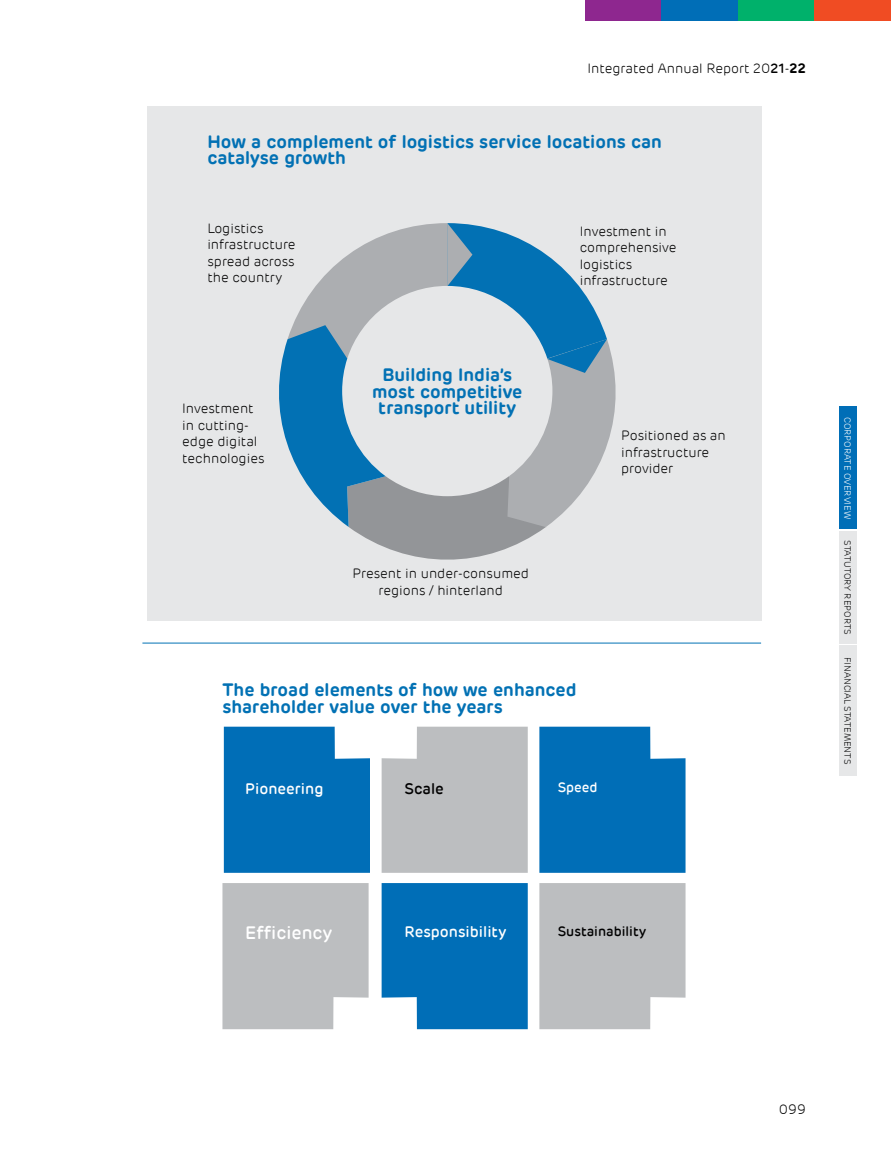
<style>
.page{position:relative;width:891px;height:1161px;background:#fff}
.page>*{position:absolute;margin:0;border:0;box-sizing:border-box;transform-origin:0 0}
.t1{font:600 18px/16.5px "Adani";color:#0271b4}
.t2{font:500 18px "Adani";color:#fff}
.t3{font:500 15.15px "Adani";color:#fff}
.t4{font:500 15.15px "Adani";color:#000}
.t5{font:300 13.5px/16.5px "Adani";color:#000}
.t6{font:500 13.5px "Adani";color:#000}
.t7{font:500 13.5px "Adani";color:#fff}
.t8{font:300 9px "Adani";color:#000}
.t9{font:300 9px "Adani";color:#fff}
.s1{font-weight:500}
.s2{font-weight:600}
</style>
<div class="page">
<div style="left:147px;top:106px;width:614px;height:515px;background:#e6e7e8"></div>
<svg style="left:279px;top:223px;width:337px;height:337px"></svg>
<hr style="left:142px;top:643px;width:619px;height:1px;background:#0271b4">
<div style="left:224px;top:727px;width:146px;height:146px;background:#006eb7"></div>
<svg style="left:539px;top:727px;width:147px;height:146px;background:#0e76bb"></svg>
<div style="left:382px;top:727px;width:146px;height:146px;background:#bcbec0"></div>
<div style="left:222px;top:883px;width:147px;height:146px;background:#bcbec0"></div>
<div style="left:539px;top:883px;width:147px;height:146px;background:#bcbec0"></div>
<div style="left:382px;top:883px;width:146px;height:146px;background:#006eb7"></div>
<div style="left:839px;top:406px;width:17px;height:123px;background:#006eb7"></div>
<div style="left:839px;top:531px;width:17px;height:112px;background:#e6e7e8"></div>
<div style="left:839px;top:645px;width:17px;height:131px;background:#e6e7e8"></div>
<div style="left:585px;top:0;width:76px;height:21px;background:#8e278f"></div>
<div style="left:661px;top:0;width:77px;height:21px;background:#006eb7"></div>
<div style="left:738px;top:0;width:76px;height:21px;background:#00b16b"></div>
<div style="left:814px;top:0;width:77px;height:21px;background:#f04c23"></div>
<p class="t5" style="left:587px;top:61px;width:220px">Integrated Annual Report 20<span class="s1">21</span>-<span class="s2">22</span></p>
<h1 class="t1" style="left:207px;top:133px;width:456px">How a complement of logistics service locations can catalyse growth</h1>
<p class="t5" style="left:207px;top:220px;width:90px">Logistics infrastructure spread across the country</p>
<p class="t5" style="left:182px;top:401px;width:84px">Investment in cutting&shy;edge digital technologies</p>
<h1 class="t1" style="left:372px;top:367px;width:152px;text-align:center">Building India’s most competitive transport utility</h1>
<p class="t5" style="left:353px;top:566px;width:178px;text-align:center">Present in under-consumed regions / hinterland</p>
<p class="t5" style="left:580px;top:223px;width:98px">Investment in comprehensive logistics infrastructure</p>
<p class="t5" style="left:621px;top:427px;width:106px">Positioned as an infrastructure provider</p>
<h1 class="t1" style="left:222px;top:681px;width:356px">The broad elements of how we enhanced shareholder value over the years</h1>
<p class="t3" style="left:245px;top:779px;width:80px">Pioneering</p>
<p class="t4" style="left:404px;top:779px;width:41px">Scale</p>
<p class="t7" style="left:558px;top:779px;width:41px">Speed</p>
<p class="t9" style="left:853px;top:417px;width:104px;rotate:90deg">CORPORATE OVERVIEW</p>
<p class="t8" style="left:853px;top:540px;width:95px;rotate:90deg">STATUTORY REPORTS</p>
<p class="t8" style="left:853px;top:657px;width:109px;rotate:90deg">FINANCIAL STATEMENTS</p>
<h1 class="t2" style="left:245px;top:922px;width:89px">Efficiency</h1>
<p class="t3" style="left:404px;top:922px;width:103px">Responsibility</p>
<p class="t6" style="left:558px;top:923px;width:90px">Sustainability</p>
<p class="t5" style="left:779px;top:1101px;width:28px">099</p>
</div>
